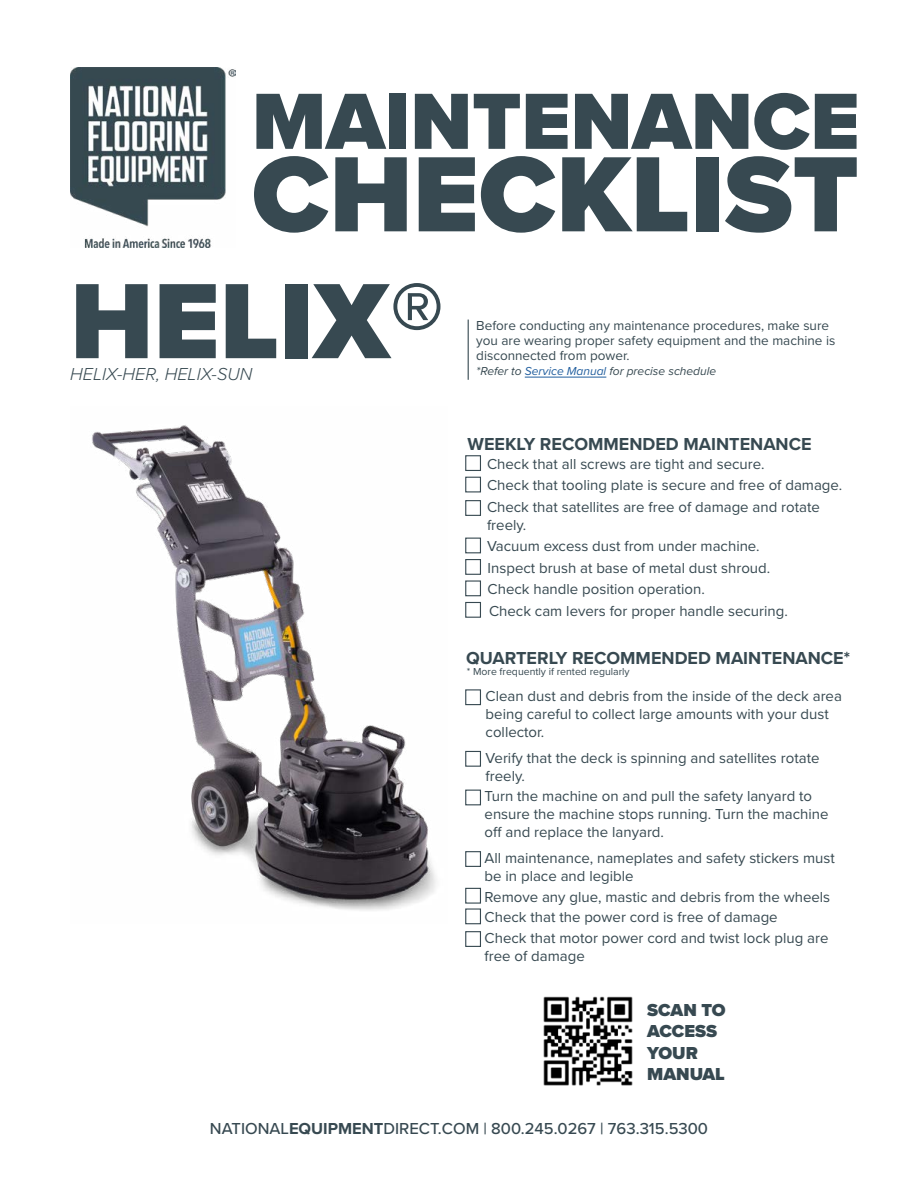
<style>
.page{position:relative;width:918px;height:1188px;background:#fff}
.page>*{position:absolute;margin:0;border:0;box-sizing:border-box;transform-origin:0 0}
.t1{font:900 111px "Proxima Nova";color:#374951}
.t2{font:900 82.5px "Proxima Nova";color:#374951}
.t3{font:700 18px "Proxima Nova";color:#374951}
.t4{font:900 18px/21.6px "Proxima Nova";color:#374951}
.t5{font:italic 300 18px "Proxima Nova";color:#374951}
.t6{font:500 16.5px "Proxima Nova";color:#374951}
.t7{font:15px/18px "Proxima Nova";color:#374951}
.t8{font:13.5px/15px "Proxima Nova";color:#374951}
.t9{font:italic 12px "Proxima Nova";color:#374951}
.t10{font:10.5px "Proxima Nova";color:#374951}
.s1{color:#215e9e}
.s2{font-weight:700}
</style>
<div class="page">
<img style="left:70px;top:68px;width:166px;height:180px">
<img style="left:92px;top:425px;width:344px;height:486px">
<hr style="left:525px;top:377px;width:81px;height:1px;background:#215e9e">
<div style="left:465px;top:455px;width:16px;height:16px;border:1px solid #374951"></div>
<div style="left:465px;top:559px;width:16px;height:16px;border:1px solid #374951"></div>
<div style="left:465px;top:689px;width:16px;height:16px;border:1px solid #374951"></div>
<div style="left:465px;top:851px;width:16px;height:16px;border:1px solid #374951"></div>
<div style="left:465px;top:477px;width:16px;height:15px;border:1px solid #374951"></div>
<div style="left:465px;top:580px;width:16px;height:16px;border:1px solid #374951"></div>
<div style="left:465px;top:602px;width:16px;height:16px;border:1px solid #374951"></div>
<div style="left:465px;top:751px;width:16px;height:16px;border:1px solid #374951"></div>
<div style="left:465px;top:888px;width:16px;height:16px;border:1px solid #374951"></div>
<div style="left:465px;top:500px;width:16px;height:16px;border:1px solid #374951"></div>
<div style="left:465px;top:538px;width:16px;height:15px;border:1px solid #374951"></div>
<div style="left:465px;top:790px;width:16px;height:15px;border:1px solid #374951"></div>
<div style="left:465px;top:908px;width:16px;height:16px;border:1px solid #374951"></div>
<div style="left:465px;top:931px;width:16px;height:16px;border:1px solid #374951"></div>
<hr style="left:468px;top:320px;width:1px;height:60px;background:#374951">
<img style="left:543px;top:996px;width:90px;height:90px">
<h2 class="t2" style="left:252px;top:60px;width:609px">MAINTENANCE</h2>
<h1 class="t1" style="left:252px;top:112px;width:608px">CHECKLIST</h1>
<h1 class="t1" style="left:70px;top:238px;width:376px">HELIX®</h1>
<p class="t5" style="left:70px;top:360px;width:184px">HELIX-HER, HELIX-SUN</p>
<p class="t8" style="left:476px;top:318px;width:361px">Before conducting any maintenance procedures, make sure you are wearing proper safety equipment and the machine is disconnected from power.</p>
<p class="t9" style="left:476px;top:362px;width:242px">*Refer to <span class="s1">Service Manual</span> for precise schedule</p>
<p class="t3" style="left:468px;top:431px;width:345px">WEEKLY RECOMMENDED MAINTENANCE</p>
<p class="t7" style="left:487px;top:454px;width:279px">Check that all screws are tight and secure.</p>
<p class="t7" style="left:487px;top:476px;width:357px">Check that tooling plate is secure and free of damage.</p>
<p class="t7" style="left:487px;top:497px;width:334px">Check that satellites are free of damage and rotate freely.</p>
<p class="t7" style="left:487px;top:537px;width:274px">Vacuum excess dust from under machine.</p>
<p class="t7" style="left:488px;top:558px;width:284px">Inspect brush at base of metal dust shroud.</p>
<p class="t7" style="left:488px;top:578px;width:302px;line-height:21.5px">Check handle position operation.<br>Check cam levers for proper handle securing.</p>
<p class="t3" style="left:466px;top:644px;width:385px">QUARTERLY RECOMMENDED MAINTENANCE*</p>
<p class="t10" style="left:467px;top:664px;width:165px">* More frequently if rented regularly</p>
<p class="t7" style="left:486px;top:687px;width:358px">Clean dust and debris from the inside of the deck area being careful to collect large amounts with your dust collector.</p>
<p class="t7" style="left:486px;top:748px;width:335px">Verify that the deck is spinning and satellites rotate freely.</p>
<p class="t7" style="left:485px;top:787px;width:346px">Turn the machine on and pull the safety lanyard to ensure the machine stops running. Turn the machine off and replace the lanyard.</p>
<p class="t7" style="left:485px;top:848px;width:352px">All maintenance, nameplates and safety stickers must be in place and legible</p>
<p class="t7" style="left:485px;top:887px;width:347px">Remove any glue, mastic and debris from the wheels</p>
<p class="t7" style="left:485px;top:908px;width:295px">Check that the power cord is free of damage</p>
<p class="t7" style="left:485px;top:928px;width:345px">Check that motor power cord and twist lock plug are free of damage</p>
<p class="t4" style="left:647px;top:999px;width:80px">SCAN TO<br>ACCESS<br>YOUR<br>MANUAL</p>
<p class="t6" style="left:210px;top:1116px;width:500px">NATIONAL<span class="s2">EQUIPMENT</span>DIRECT.COM | 800.245.0267 | 763.315.5300</p>
</div>
